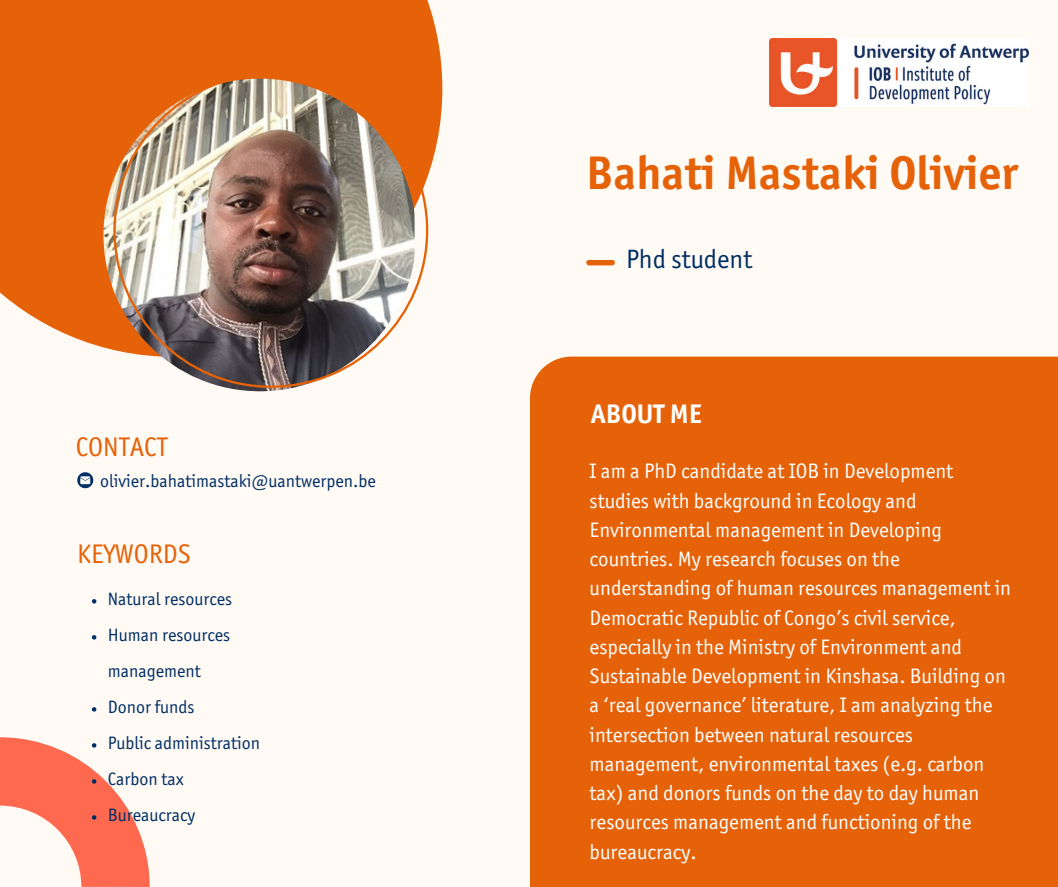
<style>
.page{position:relative;width:1058px;height:887px;background:#fff}
.page>*{position:absolute;margin:0;border:0;box-sizing:border-box;transform-origin:0 0}
.t1{font:700 47.25px "Officina Sans ITC Std";color:#e66208}
.t2{font:27px "Officina Sans ITC Std";color:#e66208}
.t3{font:700 27px "Officina Sans ITC Std";color:#fff}
.t4{font:26.55px "Officina Sans ITC Std";color:#002e65}
.t5{font:21px/29.2px "Officina Sans ITC Std";color:#fff}
.t6{font:18px/36px "Officina Sans ITC Std";color:#002e65}
</style>
<div class="page">
<div style="left:0;top:0;width:1058px;height:886px;background:#fffaf4"></div>
<div style="left:530px;top:356px;width:528px;height:530px;background:#e66208"></div>
<svg style="left:77px;top:472px;width:16px;height:16px"></svg>
<img style="left:769px;top:39px;width:260px;height:67px">
<svg style="left:586px;top:260px;width:29px;height:5px"></svg>
<div style="left:0;top:0;width:442px;height:357px;background:#e66208"></div>
<img style="left:113px;top:78px;width:315px;height:310px">
<svg style="left:92px;top:599px;width:4px;height:4px"></svg>
<svg style="left:92px;top:635px;width:4px;height:4px"></svg>
<svg style="left:92px;top:707px;width:4px;height:4px"></svg>
<svg style="left:0;top:737px;width:150px;height:149px"></svg>
<p class="t2" style="left:76px;top:436px;width:93px">CONTACT</p>
<p class="t6" style="left:100px;top:464px;width:277px">olivier.bahatimastaki@uantwerpen.be</p>
<p class="t2" style="left:77px;top:543px;width:115px">KEYWORDS</p>
<p class="t6" style="left:108px;top:582px;width:154px">Natural resources<br>Human resources management<br>Donor funds<br>Public administration<br>Carbon tax<br>Bureaucracy</p>
<h1 class="t1" style="left:586px;top:154px;width:433px">Bahati Mastaki Olivier</h1>
<p class="t4" style="left:626px;top:249px;width:128px">Phd student</p>
<p class="t3" style="left:591px;top:403px;width:113px">ABOUT ME</p>
<p class="t5" style="left:589px;top:458px;width:423px">I am a PhD candidate at IOB in Development studies with background in Ecology and Environmental management in Developing countries. My research focuses on the understanding of human resources management in Democratic Republic of Congo’s civil service, especially in the Ministry of Environment and Sustainable Development in Kinshasa. Building on a ‘real governance’ literature, I am analyzing the intersection between natural resources management, environmental taxes (e.g. carbon tax) and donors funds on the day to day human resources management and functioning of the bureaucracy.</p>
</div>
